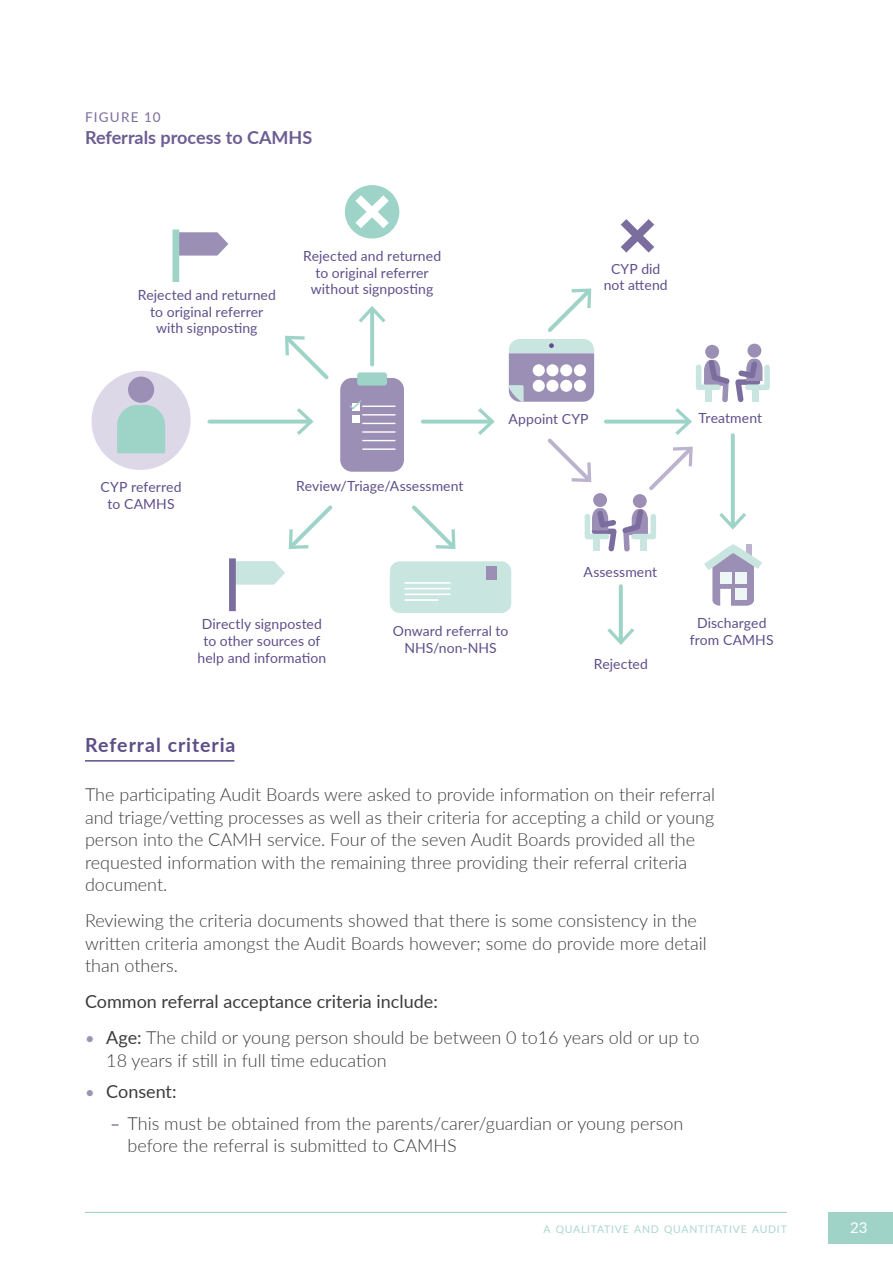
<style>
.page{position:relative;width:893px;height:1263px;background:#fff}
.page>*{position:absolute;margin:0;border:0;box-sizing:border-box;transform-origin:0 0}
.t1{font:700 19.5px "Lato";letter-spacing:.045em;color:#5d4e88}
.t2{font:300 18px/22.5px "Lato";color:#3c3c3b}
.t3{font:18px "Lato";color:#3c3c3b}
.t4{font:700 18px "Lato";color:#6c5d93}
.t5{font:15px "Lato";color:#fff}
.t6{font:13.95px/16.8px "Lato";letter-spacing:.005em;color:#5e4f8a;text-align:center}
.t7{font:13.5px "Lato";letter-spacing:.09em;color:#7b6c9e}
.t8{font:10.5px "Lato";letter-spacing:.07em;color:#aad7cd}
.s1{font-weight:400;font-size:16.5px;color:#9996b8}
.s2{font-weight:400}
.s3{font-size:16.5px;color:#9996b8}
.s4{font-weight:900;font-size:16.5px;color:#9996b8}
</style>
<div class="page">
<hr style="left:85px;top:760px;width:149px;height:2px;background:#5d4e88">
<svg style="left:704px;top:544px;width:58px;height:62px"></svg>
<div style="left:390px;top:561px;width:121px;height:52px;background:#c9e5df;border-radius:10px"></div>
<div style="left:340px;top:378px;width:64px;height:94px;background:#9b8fb6;border-radius:12px"></div>
<hr style="left:362px;top:406px;width:33px;height:1px;background:#fff">
<hr style="left:362px;top:414px;width:33px;height:1px;background:#fff">
<hr style="left:362px;top:423px;width:33px;height:1px;background:#fff">
<hr style="left:362px;top:431px;width:33px;height:2px;background:#fff">
<hr style="left:362px;top:440px;width:33px;height:1px;background:#fff">
<hr style="left:362px;top:448px;width:33px;height:2px;background:#fff">
<div style="left:352px;top:415px;width:7px;height:8px;background:#fff"></div>
<div style="left:357px;top:372px;width:30px;height:14px;background:#9ed3c7;border-radius:3px"></div>
<svg style="left:350px;top:400px;width:13px;height:11px"></svg>
<svg style="left:345px;top:185px;width:54px;height:54px"></svg>
<svg style="left:347px;top:187px;width:50px;height:50px"></svg>
<svg style="left:620px;top:219px;width:34px;height:34px"></svg>
<svg style="left:179px;top:232px;width:49px;height:24px"></svg>
<div style="left:172px;top:229px;width:7px;height:53px;background:#9ed3c7"></div>
<svg style="left:91px;top:371px;width:100px;height:99px"></svg>
<svg style="left:236px;top:561px;width:49px;height:23px"></svg>
<div style="left:229px;top:558px;width:7px;height:53px;background:#7c6d9f"></div>
<hr style="left:404px;top:582px;width:46px;height:2px;background:#fff">
<hr style="left:404px;top:588px;width:46px;height:1px;background:#fff">
<hr style="left:404px;top:593px;width:46px;height:2px;background:#fff">
<hr style="left:404px;top:599px;width:34px;height:2px;background:#fff">
<div style="left:486px;top:567px;width:11px;height:13px;background:#9b8fb6"></div>
<div style="left:747px;top:344px;width:14px;height:14px;background:#9b8fb6;border-radius:50%"></div>
<div style="left:705px;top:345px;width:14px;height:14px;background:#9b8fb6;border-radius:50%"></div>
<div style="left:593px;top:493px;width:14px;height:14px;background:#9b8fb6;border-radius:50%"></div>
<div style="left:633px;top:494px;width:14px;height:14px;background:#9b8fb6;border-radius:50%"></div>
<svg style="left:584px;top:505px;width:72px;height:47px"></svg>
<div style="left:641px;top:537px;width:6px;height:14px;background:#c9e5df"></div>
<svg style="left:649px;top:446px;width:44px;height:44px"></svg>
<svg style="left:370px;top:322px;width:4px;height:43px"></svg>
<svg style="left:359px;top:306px;width:27px;height:16px"></svg>
<svg style="left:423px;top:420px;width:55px;height:4px"></svg>
<svg style="left:478px;top:408px;width:17px;height:27px"></svg>
<svg style="left:606px;top:420px;width:69px;height:4px"></svg>
<svg style="left:675px;top:356px;width:95px;height:79px"></svg>
<svg style="left:209px;top:420px;width:88px;height:4px"></svg>
<svg style="left:297px;top:408px;width:17px;height:27px"></svg>
<svg style="left:288px;top:505px;width:45px;height:44px"></svg>
<svg style="left:412px;top:505px;width:44px;height:44px"></svg>
<svg style="left:509px;top:288px;width:85px;height:114px"></svg>
<svg style="left:285px;top:335px;width:44px;height:45px"></svg>
<svg style="left:547px;top:438px;width:45px;height:44px"></svg>
<svg style="left:731px;top:435px;width:4px;height:78px"></svg>
<svg style="left:719px;top:513px;width:27px;height:17px"></svg>
<svg style="left:619px;top:586px;width:4px;height:42px"></svg>
<svg style="left:607px;top:628px;width:27px;height:17px"></svg>
<div style="left:828px;top:1212px;width:65px;height:31px;background:#9fd3c7"></div>
<hr style="left:85px;top:1212px;width:702px;height:1px;background:#9fd3c7">
<p class="t7" style="left:85px;top:107px;width:77px">FIGURE 10</p>
<p class="t4" style="left:85px;top:124px;width:229px">Referrals process to CAMHS</p>
<p class="t6" style="left:138px;top:286px;width:140px">Rejected and returned to original referrer with signposting</p>
<p class="t6" style="left:303px;top:247px;width:140px">Rejected and returned to original referrer without signposting</p>
<p class="t6" style="left:604px;top:259px;width:65px">CYP did not attend</p>
<p class="t6" style="left:101px;top:478px;width:82px">CYP referred to CAMHS</p>
<p class="t6" style="left:296px;top:477px;width:169px">Review/Triage/Assessment</p>
<p class="t6" style="left:509px;top:410px;width:82px">Appoint CYP</p>
<p class="t6" style="left:198px;top:615px;width:130px">Directly signposted to other sources of help and information</p>
<p class="t6" style="left:393px;top:622px;width:117px">Onward referral to<br>NHS/non-NHS</p>
<p class="t6" style="left:584px;top:563px;width:75px">Assessment</p>
<p class="t6" style="left:594px;top:654px;width:56px">Rejected</p>
<p class="t6" style="left:698px;top:409px;width:65px">Treatment</p>
<p class="t6" style="left:690px;top:614px;width:85px">Discharged from CAMHS</p>
<p class="t1" style="left:85px;top:730px;width:152px">Referral criteria</p>
<p class="t2" style="left:85px;top:783px;width:631px">The participating Audit Boards were asked to provide information on their referral and triage/vetting processes as well as their criteria for accepting a child or young person into the CAMH service. Four of the seven Audit Boards provided all the requested information with the remaining three providing their referral criteria document.</p>
<p class="t2" style="left:85px;top:909px;width:623px">Reviewing the criteria documents showed that there is some consistency in the written criteria amongst the Audit Boards however; some do provide more detail than others.</p>
<p class="t3" style="left:85px;top:989px;width:354px">Common referral acceptance criteria include:</p>
<p class="t2" style="left:106px;top:1026px;width:595px;text-indent:-21px"><span class="s1">•</span> <span class="s2">Age:</span> The child or young person should be between 0 to16 years old or up to<br>18 years if still in full time education</p>
<p class="t3" style="left:85px;top:1079px;width:93px"><span class="s3">•</span> Consent:</p>
<p class="t2" style="left:128px;top:1111px;width:557px;text-indent:-17px"><span class="s4">–</span> This must be obtained from the parents/carer/guardian or young person before the referral is submitted to CAMHS</p>
<p class="t8" style="left:543px;top:1222px;width:245px">A QUALITATIVE AND QUANTITATIVE AUDIT</p>
<p class="t5" style="left:850px;top:1217px;width:19px">23</p>
</div>
